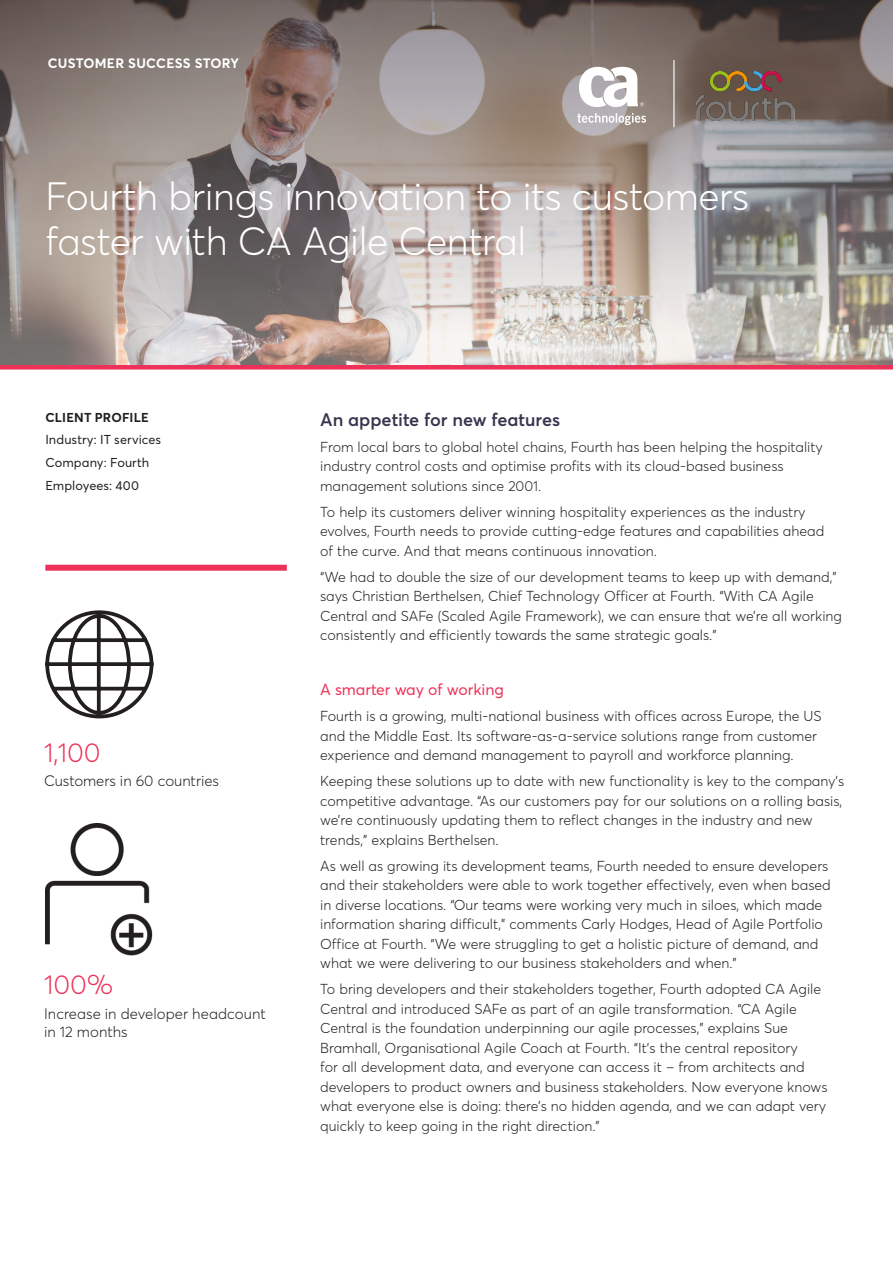
<style>
.page{position:relative;width:893px;height:1263px;background:#fff}
.page>*{position:absolute;margin:0;border:0;box-sizing:border-box;transform-origin:0 0}
.Document_Title{font:300 39px/45px "Averta";letter-spacing:-.01em;color:#fff}
.Side_Quote{font:300 27px "Averta";letter-spacing:-.005em;color:#ee3158}
.Subhead_1-Body{font:600 18px "Averta";color:#37354d}
.Subhead_2-Body{font:15.75px "Averta";letter-spacing:-.005em;color:#ee3158}
.Side_Quote-2{font:300 15px/18px "Averta";letter-spacing:-.005em;color:#231f20}
.Body_Copy{font:300 14.25px/19.5px "Averta";color:#231f20}
.Cover_Eyebrow{font:700 13.5px "Averta";letter-spacing:.02em;color:#fff}
.Client_Profile_Body{font:12.75px "Averta";letter-spacing:.005em;color:#231f20}
.Client_Profile_Heade{font:700 12.75px "Averta";letter-spacing:.015em;color:#231f20}
</style>
<div class="page">
<img style="left:0;top:334px;width:892px;height:31px">
<svg style="left:0;top:0;width:893px;height:334px;background:#988e8a"></svg>
<svg style="left:577px;top:113px;width:69px;height:12px"></svg>
<svg style="left:579px;top:67px;width:65px;height:40px"></svg>
<hr style="left:673px;top:60px;width:1px;height:67px;background:#fff">
<div style="left:45px;top:565px;width:242px;height:6px;background:#ee3158"></div>
<hr style="left:0;top:365px;width:893px;height:4px;background:#ee3158">
<img style="left:692px;top:62px;width:108px;height:68px">
<svg style="left:45px;top:610px;width:108px;height:108px"></svg>
<img style="left:45px;top:823px;width:108px;height:133px">
<p class="Cover_Eyebrow" style="left:48px;top:54px;width:193px">CUSTOMER SUCCESS STORY</p>
<p class="Document_Title" style="left:45px;top:174px;width:705px">Fourth brings innovation to its customers faster with CA Agile Central</p>
<p class="Client_Profile_Heade" style="left:45px;top:409px;width:105px">CLIENT PROFILE</p>
<p class="Client_Profile_Body" style="left:45px;top:432px;width:117px">Industry: IT services</p>
<p class="Client_Profile_Body" style="left:45px;top:454px;width:105px">Company: Fourth</p>
<p class="Client_Profile_Body" style="left:45px;top:477px;width:95px">Employees: 400</p>
<p class="Side_Quote" style="left:44px;top:735px;width:58px">1,100</p>
<p class="Side_Quote-2" style="left:44px;top:772px;width:176px">Customers in 60 countries</p>
<p class="Side_Quote" style="left:44px;top:968px;width:71px">100%</p>
<p class="Side_Quote-2" style="left:44px;top:1005px;width:223px">Increase in developer headcount in 12 months</p>
<p class="Subhead_1-Body" style="left:320px;top:408px;width:242px">An appetite for new features</p>
<p class="Body_Copy" style="left:320px;top:437px;width:504px">From local bars to global hotel chains, Fourth has been helping the hospitality industry control costs and optimise profits with its cloud-based business management solutions since 2001.</p>
<p class="Body_Copy" style="left:320px;top:502px;width:506px">To help its customers deliver winning hospitality experiences as the industry evolves, Fourth needs to provide cutting-edge features and capabilities ahead of the curve. And that means continuous innovation.</p>
<p class="Body_Copy" style="left:320px;top:567px;width:523px">“We had to double the size of our development teams to keep up with demand,” says Christian Berthelsen, Chief Technology Officer at Fourth. “With CA Agile Central and SAFe (Scaled Agile Framework), we can ensure that we’re all working consistently and efficiently towards the same strategic goals.”</p>
<p class="Subhead_2-Body" style="left:320px;top:680px;width:185px">A smarter way of working</p>
<p class="Body_Copy" style="left:320px;top:706px;width:503px">Fourth is a growing, multi-national business with offices across Europe, the US and the Middle East. Its software-as-a-service solutions range from customer experience and demand management to payroll and workforce planning.</p>
<p class="Body_Copy" style="left:320px;top:771px;width:526px">Keeping these solutions up to date with new functionality is key to the company’s competitive advantage. “As our customers pay for our solutions on a rolling basis, we’re continuously updating them to reflect changes in the industry and new trends,” explains Berthelsen.</p>
<p class="Body_Copy" style="left:320px;top:856px;width:512px">As well as growing its development teams, Fourth needed to ensure developers and their stakeholders were able to work together effectively, even when based in diverse locations. “Our teams were working very much in siloes, which made information sharing difficult,” comments Carly Hodges, Head of Agile Portfolio Office at Fourth. “We were struggling to get a holistic picture of demand, and what we were delivering to our business stakeholders and when.”</p>
<p class="Body_Copy" style="left:320px;top:979px;width:509px">To bring developers and their stakeholders together, Fourth adopted CA Agile Central and introduced SAFe as part of an agile transformation. “CA Agile Central is the foundation underpinning our agile processes,” explains Sue Bramhall, Organisational Agile Coach at Fourth. “It’s the central repository<br>for all development data, and everyone can access it – from architects and developers to product owners and business stakeholders. Now everyone knows what everyone else is doing: there’s no hidden agenda, and we can adapt very quickly to keep going in the right direction.”</p>
</div>
